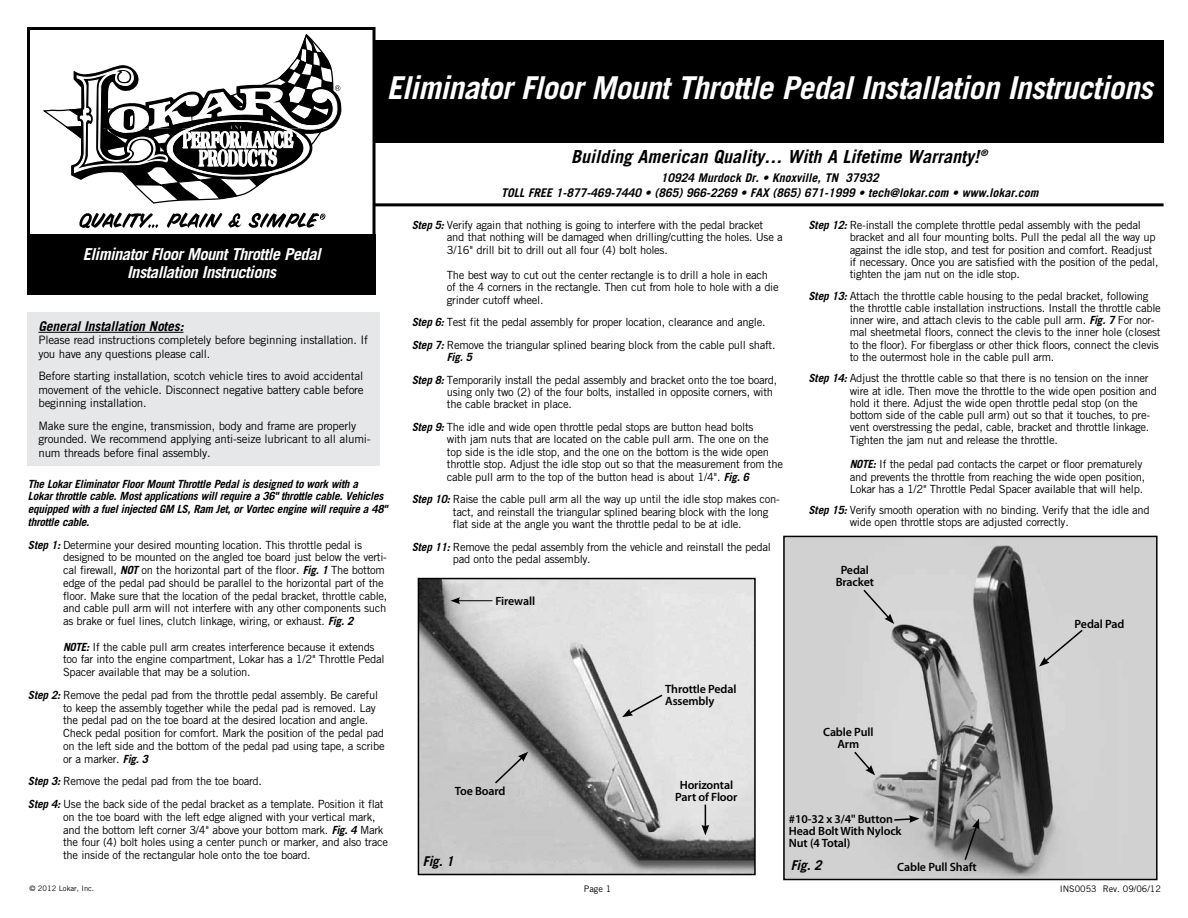
<style>
.page{position:relative;width:1188px;height:918px;background:#fff}
.page>*{position:absolute;margin:0;border:0;box-sizing:border-box;transform-origin:0 0}
.t1{font:italic 700 31.5px "Trade Gothic";letter-spacing:-.02em;color:#fff}
.t2{font:italic 700 18px "Trade Gothic";color:#000}
.t3{font:italic 700 16.5px/18px "Trade Gothic";letter-spacing:-.03em;color:#fff;text-align:center}
.t4{font:italic 700 13.5px "Trade Gothic";letter-spacing:-.01em;color:#000}
.t5{font:600 12px/12px "Myriad Pro";letter-spacing:-.01em;color:#000;text-align:center}
.t6{font:italic 700 12px/14.4px "Trade Gothic";color:#000;text-align:center}
.t7{font:11.7px/13.5px "Trade Gothic";letter-spacing:-.02em;color:#000}
.t8{font:11.25px/12.3px "Trade Gothic";letter-spacing:-.025em;color:#000}
.t9{font:italic 700 11.25px/12.8px "Trade Gothic";letter-spacing:-.025em;color:#000}
.t10{font:9px "Trade Gothic";color:#000}
.t11{font:italic 700 9px "Trade Gothic";color:#000}
.t12{font:7.5px "Trade Gothic";color:#000}
.s1{font-weight:700;font-style:italic}
</style>
<div class="page">
<div style="left:364px;top:41px;width:800px;height:102px;background:#000"></div>
<hr style="left:366px;top:203px;width:798px;height:3px;background:#000">
<div style="left:28px;top:28px;width:346px;height:263px;background:#fff"></div>
<svg style="left:43px;top:109px;width:163px;height:95px"></svg>
<svg style="left:66px;top:34px;width:275px;height:166px"></svg>
<svg style="left:79px;top:212px;width:79px;height:16px"></svg>
<svg style="left:167px;top:212px;width:55px;height:16px"></svg>
<svg style="left:228px;top:213px;width:14px;height:15px"></svg>
<svg style="left:249px;top:212px;width:77px;height:16px"></svg>
<div style="left:27px;top:27px;width:349px;height:266px;border:3px solid #000"></div>
<div style="left:27px;top:234px;width:348px;height:60px;background:#000"></div>
<div style="left:27px;top:313px;width:352px;height:153px;background:#e6e7e8"></div>
<hr style="left:38px;top:332px;width:145px;height:1px;background:#000">
<img style="left:421px;top:581px;width:332px;height:291px">
<div style="left:418px;top:578px;width:338px;height:297px;border:2px solid #000"></div>
<img style="left:785px;top:538px;width:371px;height:340px">
<div style="left:783px;top:536px;width:375px;height:344px;border:1px solid #000"></div>
<hr style="left:458px;top:600px;width:34px;height:1px;background:#000">
<svg style="left:451px;top:597px;width:9px;height:7px"></svg>
<svg style="left:493px;top:752px;width:35px;height:33px"></svg>
<svg style="left:622px;top:693px;width:42px;height:24px"></svg>
<svg style="left:702px;top:805px;width:7px;height:30px"></svg>
<svg style="left:862px;top:588px;width:32px;height:36px"></svg>
<svg style="left:853px;top:750px;width:22px;height:25px"></svg>
<svg style="left:893px;top:815px;width:27px;height:8px"></svg>
<svg style="left:963px;top:818px;width:16px;height:44px"></svg>
<svg style="left:1039px;top:628px;width:45px;height:39px;background:#c6c6c6"></svg>
<h1 class="t1" style="left:387px;top:68px;width:768px">Eliminator Floor Mount Throttle Pedal Installation Instructions</h1>
<p class="t11" style="left:980px;top:148px;width:9px">®</p>
<h2 class="t2" style="left:571px;top:146px;width:410px">Building American Quality… With A Lifetime Warranty!</h2>
<h3 class="t3" style="left:83px;top:245px;width:239px">Eliminator Floor Mount Throttle Pedal<br>Installation Instructions</h3>
<p class="t4" style="left:38px;top:318px;width:147px">General Installation Notes:</p>
<p class="t7" style="left:38px;top:333px;width:331px">Please read instructions completely before beginning installation. If you have any questions please call.</p>
<p class="t7" style="left:38px;top:369px;width:327px;text-align:justify">Before starting installation, scotch vehicle tires to avoid accidental movement of the vehicle. Disconnect negative battery cable before beginning installation.</p>
<p class="t7" style="left:38px;top:419px;width:334px">Make sure the engine, transmission, body and frame are properly grounded. We recommend applying anti-seize lubricant to all alumi&shy;num threads before final assembly.</p>
<p class="t9" style="left:28px;top:477px;width:361px">The Lokar Eliminator Floor Mount Throttle Pedal is designed to work with a<br>Lokar throttle cable. Most applications will require a 36" throttle cable. Vehicles equipped with a fuel injected GM LS, Ram Jet, or Vortec engine will require a 48" throttle cable.</p>
<p class="t8" style="left:63px;top:538px;width:326px;line-height:12.8px;text-indent:-35px"><span class="s1">Step 1:</span> Determine your desired mounting location. This throttle pedal is designed to be mounted on the angled toe board just below the verti&shy;cal firewall, <span class="s1">NOT</span> on the horizontal part of the floor. <span class="s1">Fig. 1</span> The bottom edge of the pedal pad should be parallel to the horizontal part of the floor. Make sure that the location of the pedal bracket, throttle cable, and cable pull arm will not interfere with any other components such as brake or fuel lines, clutch linkage, wiring, or exhaust. <span class="s1">Fig. 2</span></p>
<p class="t8" style="left:63px;top:640px;width:323px;line-height:12.8px"><span class="s1">NOTE:</span> If the cable pull arm creates interference because it extends too far into the engine compartment, Lokar has a 1/2" Throttle Pedal<br>Spacer available that may be a solution.</p>
<p class="t8" style="left:63px;top:688px;width:323px;line-height:12.8px;text-indent:-35px"><span class="s1">Step 2:</span> Remove the pedal pad from the throttle pedal assembly. Be careful to keep the assembly together while the pedal pad is removed. Lay the pedal pad on the toe board at the desired location and angle.<br>Check pedal position for comfort. Mark the position of the pedal pad on the left side and the bottom of the pedal pad using tape, a scribe or a marker. <span class="s1">Fig. 3</span></p>
<p class="t8" style="left:28px;top:770px;width:357px;line-height:22.8px"><span class="s1">Step 3:</span> Remove the pedal pad from the toe board.<br><span class="s1">Step 4:</span> Use the back side of the pedal bracket as a template. Position it flat</p>
<p class="t8" style="left:63px;top:810px;width:326px;line-height:12.8px">on the toe board with the left edge aligned with your vertical mark, and the bottom left corner 3/4" above your bottom mark. <span class="s1">Fig. 4</span> Mark the four (4) bolt holes using a center punch or marker, and also trace the inside of the rectangular hole onto the toe board.</p>
<p class="t6" style="left:501px;top:171px;width:539px">10924 Murdock Dr. • Knoxville, TN 37932<br>TOLL FREE 1-877-469-7440 • (865) 966-2269 • FAX (865) 671-1999 • tech@lokar.com • www.lokar.com</p>
<p class="t8" style="left:447px;top:219px;width:337px;text-indent:-35px"><span class="s1">Step 5:</span> Verify again that nothing is going to interfere with the pedal bracket and that nothing will be damaged when drilling/cutting the holes. Use a<br>3/16" drill bit to drill out all four (4) bolt holes.</p>
<p class="t8" style="left:447px;top:268px;width:333px">The best way to cut out the center rectangle is to drill a hole in each of the 4 corners in the rectangle. Then cut from hole to hole with a die grinder cutoff wheel.</p>
<p class="t8" style="left:412px;top:311px;width:365px;line-height:22.5px"><span class="s1">Step 6:</span> Test fit the pedal assembly for proper location, clearance and angle.<br><span class="s1">Step 7:</span> Remove the triangular splined bearing block from the cable pull shaft.</p>
<p class="t8" style="left:412px;top:346px;width:367px;line-height:22.5px;text-indent:35px"><span class="s1">Fig. 5<br>Step 8:</span> Temporarily install the pedal assembly and bracket onto the toe board,</p>
<p class="t8" style="left:447px;top:386px;width:328px">using only two (2) of the four bolts, installed in opposite corners, with the cable bracket in place.</p>
<p class="t8" style="left:447px;top:421px;width:338px;text-indent:-35px"><span class="s1">Step 9:</span> The idle and wide open throttle pedal stops are button head bolts<br>with jam nuts that are located on the cable pull arm. The one on the top side is the idle stop, and the one on the bottom is the wide open throttle stop. Adjust the idle stop out so that the measurement from the cable pull arm to the top of the button head is about 1/4". <span class="s1">Fig. 6</span></p>
<p class="t8" style="left:453px;top:493px;width:329px;text-indent:-41px"><span class="s1">Step 10:</span> Raise the cable pull arm all the way up until the idle stop makes con&shy;tact, and reinstall the triangular splined bearing block with the long flat side at the angle you want the throttle pedal to be at idle.</p>
<p class="t8" style="left:453px;top:540px;width:320px;text-indent:-41px"><span class="s1">Step 11:</span> Remove the pedal assembly from the vehicle and reinstall the pedal pad onto the pedal assembly.</p>
<p class="t5" style="left:495px;top:596px;width:41px">Firewall</p>
<p class="t5" style="left:455px;top:785px;width:52px">Toe Board</p>
<p class="t5" style="left:665px;top:683px;width:73px;text-align:left">Throttle Pedal<br>Assembly</p>
<p class="t5" style="left:675px;top:780px;width:64px">Horizontal<br>Part of Floor</p>
<p class="t8" style="left:850px;top:219px;width:310px;text-indent:-41px"><span class="s1">Step 12:</span> Re-install the complete throttle pedal assembly with the pedal bracket and all four mounting bolts. Pull the pedal all the way up against the idle stop, and test for position and comfort. Readjust if necessary. Once you are satisfied with the position of the pedal, tighten the jam nut on the idle stop.</p>
<p class="t8" style="left:850px;top:289px;width:313px;text-indent:-41px"><span class="s1">Step 13:</span> Attach the throttle cable housing to the pedal bracket, following the throttle cable installation instructions. Install the throttle cable inner wire, and attach clevis to the cable pull arm. <span class="s1">Fig. 7</span> For nor&shy;mal sheetmetal floors, connect the clevis to the inner hole (closest to the floor). For fiberglass or other thick floors, connect the clevis to the outermost hole in the cable pull arm.</p>
<p class="t8" style="left:850px;top:372px;width:309px;text-indent:-41px"><span class="s1">Step 14:</span> Adjust the throttle cable so that there is no tension on the inner wire at idle. Then move the throttle to the wide open position and hold it there. Adjust the wide open throttle pedal stop (on the bottom side of the cable pull arm) out so that it touches, to pre&shy;vent overstressing the pedal, cable, bracket and throttle linkage.<br>Tighten the jam nut and release the throttle.</p>
<p class="t8" style="left:850px;top:458px;width:297px"><span class="s1">NOTE:</span> If the pedal pad contacts the carpet or floor prematurely and prevents the throttle from reaching the wide open position,<br>Lokar has a 1/2" Throttle Pedal Spacer available that will help.</p>
<p class="t8" style="left:850px;top:504px;width:302px;text-indent:-41px"><span class="s1">Step 15:</span> Verify smooth operation with no binding. Verify that the idle and wide open throttle stops are adjusted correctly.</p>
<p class="t5" style="left:836px;top:565px;width:40px">Pedal<br>Bracket</p>
<p class="t5" style="left:823px;top:726px;width:52px">Cable Pull<br>Arm</p>
<p class="t5" style="left:1075px;top:618px;width:51px">Pedal Pad</p>
<p class="t5" style="left:789px;top:813px;width:114px;text-align:left">#10-32 x 3/4" Button<br>Head Bolt With Nylock<br>Nut (4 Total)</p>
<p class="t4" style="left:423px;top:853px;width:32px">Fig. 1</p>
<p class="t4" style="left:791px;top:857px;width:32px">Fig. 2</p>
<p class="t5" style="left:897px;top:861px;width:81px">Cable Pull Shaft</p>
<p class="t12" style="left:29px;top:884px;width:66px">© 2012 Lokar, Inc.</p>
<p class="t10" style="left:584px;top:883px;width:29px">Page 1</p>
<p class="t10" style="left:1060px;top:883px;width:103px">INS0053 Rev. 09/06/12</p>
</div>
